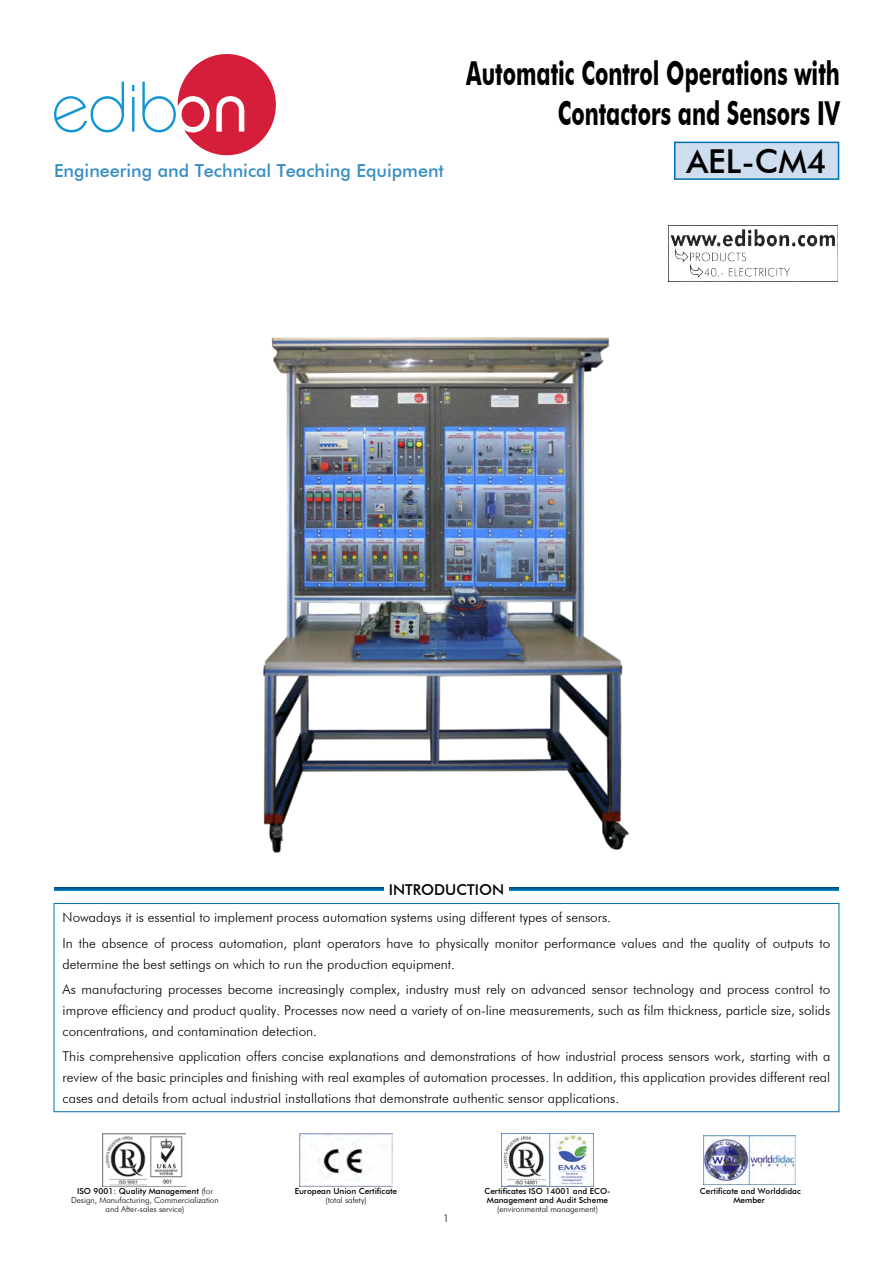
<style>
.page{position:relative;width:893px;height:1263px;background:#fff}
.page>*{position:absolute;margin:0;border:0;box-sizing:border-box;transform-origin:0 0}
.t1{font:700 33px/39.6px "Futura BT";color:#000;text-align:right;scale:.65 1}
.t2{font:500 33px "Futura BT";color:#000}
.t3{font:500 18px "Futura BT";color:#398ec3}
.t4{font:500 15px "Futura BT";color:#000}
.t5{font:300 13.5px/21px "Futura BT";color:#000}
.t6{font:300 10.5px "Futura BT";color:#000}
.t7{font:300 8.25px/9px "Futura BT";color:#000;text-align:center}
.t8{font:500 8.25px/9px "Futura BT";color:#000}
.s1{font-weight:500}
</style>
<div class="page">
<svg style="left:54px;top:82px;width:70px;height:50px"></svg>
<svg style="left:132px;top:85px;width:2px;height:47px"></svg>
<svg style="left:142px;top:54px;width:134px;height:101px"></svg>
<img style="left:703px;top:1135px;width:92px;height:49px">
<img style="left:501px;top:1133px;width:93px;height:53px">
<img style="left:300px;top:1133px;width:92px;height:53px">
<img style="left:102px;top:1133px;width:84px;height:54px">
<img style="left:669px;top:225px;width:169px;height:57px">
<div style="left:675px;top:142px;width:163px;height:37px;background:#cedeef"></div>
<div style="left:674px;top:142px;width:165px;height:38px;border:2px solid #006faf"></div>
<img style="left:263px;top:337px;width:366px;height:516px">
<hr style="left:54px;top:888px;width:329px;height:2px;background:#0065a3">
<hr style="left:510px;top:888px;width:329px;height:2px;background:#0065a3">
<div style="left:54px;top:903px;width:785px;height:209px;border:1px solid #006faf"></div>
<h2 class="t3" style="left:54px;top:160px;width:392px">Engineering and Technical Teaching Equipment</h2>
<h1 class="t1" style="left:466px;top:53px;width:576px">Automatic Control Operations with<br>Contactors and Sensors IV</h1>
<h1 class="t2" style="left:686px;top:141px;width:142px">AEL-CM4</h1>
<p class="t4" style="left:389px;top:880px;width:117px">INTRODUCTION</p>
<p class="t5" style="left:63px;top:905px;width:769px;line-height:25.2px">Nowadays it is essential to implement process automation systems using different types of sensors.<br>In the absence of process automation, plant operators have to physically monitor performance values and the quality of outputs to</p>
<p class="t5" style="left:63px;top:951px;width:769px;line-height:25.2px">determine the best settings on which to run the production equipment.<br>As manufacturing processes become increasingly complex, industry must rely on advanced sensor technology and process control to</p>
<p class="t5" style="left:63px;top:999px;width:769px">improve efficiency and product quality. Processes now need a variety of on-line measurements, such as film thickness, particle size, solids concentrations, and contamination detection.</p>
<p class="t5" style="left:63px;top:1046px;width:769px;text-align:justify">This comprehensive application offers concise explanations and demonstrations of how industrial process sensors work, starting with a review of the basic principles and finishing with real examples of automation processes. In addition, this application provides different real cases and details from actual industrial installations that demonstrate authentic sensor applications.</p>
<p class="t7" style="left:71px;top:1186px;width:149px"><span class="s1">ISO 9001: Quality Management</span> (for<br>Design, Manufacturing, Commercialization and After-sales service)</p>
<p class="t8" style="left:295px;top:1186px;width:104px">European Union Certificate</p>
<p class="t7" style="left:325px;top:1195px;width:43px">(total safety)</p>
<p class="t8" style="left:484px;top:1186px;width:128px">Certificates ISO 14001 and ECO-<br>Management and Audit Scheme</p>
<p class="t7" style="left:497px;top:1204px;width:102px">(environmental management)</p>
<p class="t6" style="left:443px;top:1211px;width:8px">1</p>
<p class="t8" style="left:700px;top:1186px;width:102px;text-align:center">Certificate and Worlddidac<br>Member</p>
</div>
